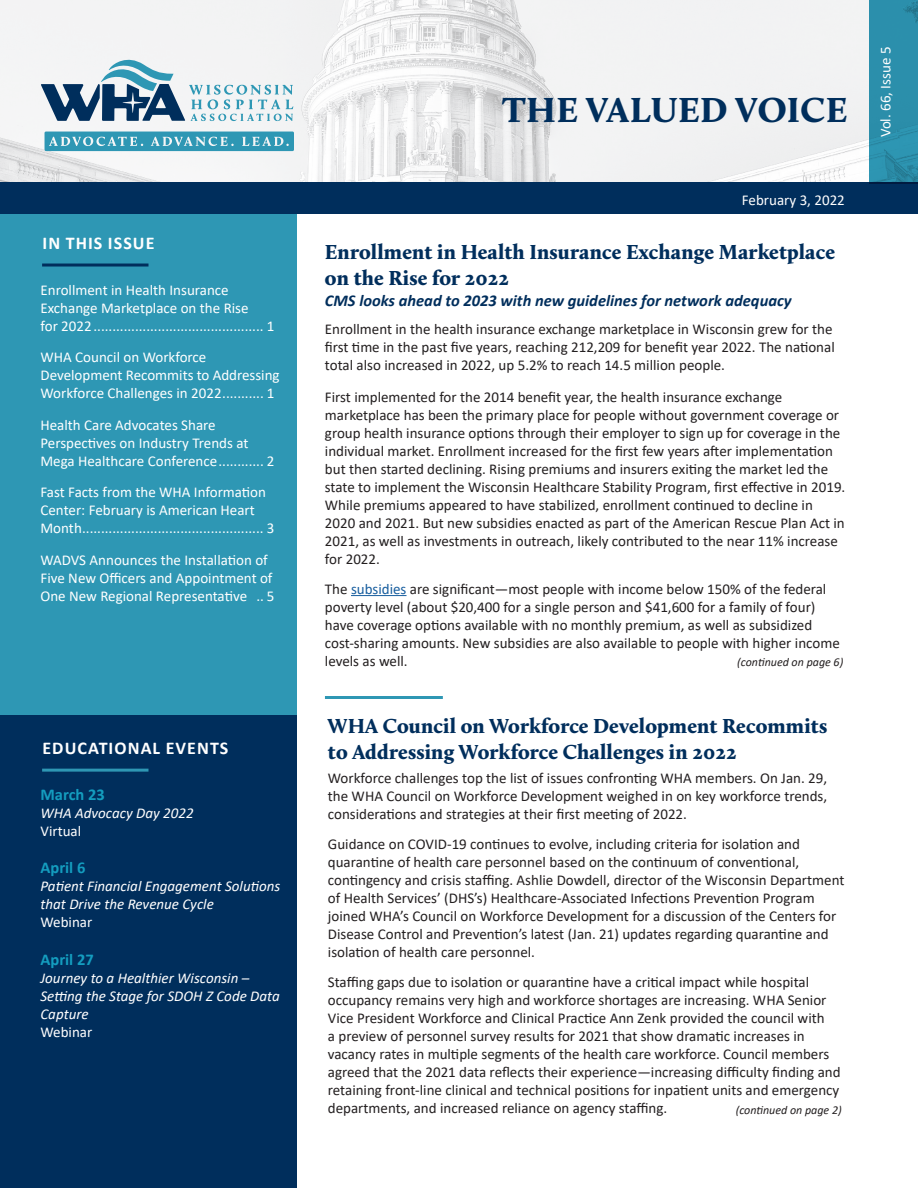
<style>
.page{position:relative;width:918px;height:1188px;background:#fff}
.page>*{position:absolute;margin:0;border:0;box-sizing:border-box;transform-origin:0 0}
.t1{font:900 36px "Calluna";letter-spacing:.015em;color:#002e5c}
.Headline{font:900 21px/25.2px "Calluna";letter-spacing:.005em;color:#002e5c}
.t2{font:700 18px "Calibri";letter-spacing:.06em;color:#fff}
.Subhead{font:italic 700 16.5px "Calibri";color:#002e5c}
.t3{font:700 16.5px "Calibri";color:#149dbf}
.Body_Copy{font:15px/18px "Calibri";color:#231f20}
.Body_Copy-2{font:15px/18px "Calibri";color:#fff}
.t4{font:italic 15px/18px "Calibri";color:#fff}
.Continued_On{font:italic 12px "Calibri";color:#231f20}
.s1{color:#175d9e}
</style>
<div class="page">
<img style="left:0;top:0;width:869px;height:183px">
<div style="left:0;top:183px;width:918px;height:31px;background:#002e5c"></div>
<div style="left:869px;top:0;width:49px;height:184px;background:#2b8fac"></div>
<div style="left:0;top:214px;width:297px;height:502px;background:#2e97b4"></div>
<div style="left:0;top:716px;width:297px;height:472px;background:#002e5c"></div>
<hr style="left:42px;top:264px;width:106px;height:3px;background:#002e5c">
<svg style="left:45px;top:132px;width:249px;height:19px;background:#49a3bc"></svg>
<svg style="left:41px;top:54px;width:252px;height:67px"></svg>
<hr style="left:351px;top:595px;width:56px;height:1px;background:#175d9e">
<hr style="left:325px;top:696px;width:118px;height:3px;background:#2e97b4">
<hr style="left:42px;top:769px;width:106px;height:3px;background:#2e97b4">
<p class="t2" style="left:42px;top:230px;width:114px">IN THIS ISSUE</p>
<p class="Body_Copy-2" style="left:40px;top:280px;width:236px">Enrollment in Health Insurance<br>Exchange Marketplace on the Rise<br>for 2022............................................. 1</p>
<p class="Body_Copy-2" style="left:40px;top:348px;width:241px">WHA Council on Workforce<br>Development Recommits to Addressing<br>Workforce Challenges in 2022........... 1</p>
<p class="Body_Copy-2" style="left:40px;top:415px;width:236px">Health Care Advocates Share<br>Perspectives on Industry Trends at<br>Mega Healthcare Conference............ 2</p>
<p class="Body_Copy-2" style="left:40px;top:483px;width:236px">Fast Facts from the WHA Information<br>Center: February is American Heart<br>Month................................................ 3</p>
<p class="Body_Copy-2" style="left:40px;top:550px;width:236px">WADVS Announces the Installation of<br>Five New Officers and Appointment of<br>One New Regional Representative .. 5</p>
<p class="t2" style="left:42px;top:735px;width:188px">EDUCATIONAL EVENTS</p>
<p class="t3" style="left:40px;top:782px;width:66px">March 23</p>
<p class="t4" style="left:40px;top:803px;width:155px">WHA Advocacy Day 2022</p>
<p class="Body_Copy-2" style="left:40px;top:821px;width:42px">Virtual</p>
<p class="t3" style="left:40px;top:856px;width:46px">April 6</p>
<p class="t4" style="left:40px;top:877px;width:241px">Patient Financial Engagement Solutions that Drive the Revenue Cycle</p>
<p class="Body_Copy-2" style="left:40px;top:913px;width:53px">Webinar</p>
<p class="t3" style="left:40px;top:948px;width:55px">April 27</p>
<p class="t4" style="left:40px;top:969px;width:241px">Journey to a Healthier Wisconsin –<br>Setting the Stage for SDOH Z Code Data<br>Capture</p>
<p class="Body_Copy-2" style="left:40px;top:1023px;width:53px">Webinar</p>
<p class="t1" style="left:502px;top:87px;width:347px">THE VALUED VOICE</p>
<p class="Body_Copy-2" style="left:742px;top:191px;width:104px">February 3, 2022</p>
<p class="Headline" style="left:325px;top:239px;width:512px">Enrollment in Health Insurance Exchange Marketplace on the Rise for 2022</p>
<p class="Subhead" style="left:325px;top:288px;width:468px">CMS looks ahead to 2023 with new guidelines for network adequacy</p>
<p class="Body_Copy" style="left:325px;top:320px;width:511px">Enrollment in the health insurance exchange marketplace in Wisconsin grew for the first time in the past five years, reaching 212,209 for benefit year 2022. The national total also increased in 2022, up 5.2% to reach 14.5 million people.</p>
<p class="Body_Copy" style="left:325px;top:388px;width:522px">First implemented for the 2014 benefit year, the health insurance exchange marketplace has been the primary place for people without government coverage or group health insurance options through their employer to sign up for coverage in the individual market. Enrollment increased for the first few years after implementation but then started declining. Rising premiums and insurers exiting the market led the state to implement the Wisconsin Healthcare Stability Program, first effective in 2019.<br>While premiums appeared to have stabilized, enrollment continued to decline in 2020 and 2021. But new subsidies enacted as part of the American Rescue Plan Act in 2021, as well as investments in outreach, likely contributed to the near 11% increase for 2022.</p>
<p class="Body_Copy" style="left:325px;top:580px;width:516px">The <span class="s1">subsidies</span> are significant—most people with income below 150% of the federal poverty level (about $20,400 for a single person and $41,600 for a family of four) have coverage options available with no monthly premium, as well as subsidized cost-sharing amounts. New subsidies are also available to people with higher income levels as well.</p>
<p class="Continued_On" style="left:737px;top:654px;width:108px">(continued on page 6)</p>
<p class="Headline" style="left:328px;top:713px;width:501px">WHA Council on Workforce Development Recommits to Addressing Workforce Challenges in 2022</p>
<p class="Body_Copy" style="left:328px;top:769px;width:501px;text-align:justify">Workforce challenges top the list of issues confronting WHA members. On Jan. 29, the WHA Council on Workforce Development weighed in on key workforce trends, considerations and strategies at their first meeting of 2022.</p>
<p class="Body_Copy" style="left:328px;top:835px;width:518px">Guidance on COVID-19 continues to evolve, including criteria for isolation and quarantine of health care personnel based on the continuum of conventional, contingency and crisis staffing. Ashlie Dowdell, director of the Wisconsin Department of Health Services’ (DHS’s) Healthcare-Associated Infections Prevention Program joined WHA’s Council on Workforce Development for a discussion of the Centers for Disease Control and Prevention’s latest (Jan. 21) updates regarding quarantine and isolation of health care personnel.</p>
<p class="Body_Copy" style="left:328px;top:973px;width:514px">Staffing gaps due to isolation or quarantine have a critical impact while hospital occupancy remains very high and workforce shortages are increasing. WHA Senior Vice President Workforce and Clinical Practice Ann Zenk provided the council with<br>a preview of personnel survey results for 2021 that show dramatic increases in vacancy rates in multiple segments of the health care workforce. Council members agreed that the 2021 data reflects their experience—increasing difficulty finding and retaining front-line clinical and technical positions for inpatient units and emergency departments, and increased reliance on agency staffing.</p>
<p class="Continued_On" style="left:736px;top:1102px;width:108px">(continued on page 2)</p>
<p class="Body_Copy-2" style="left:876px;top:137px;width:92px;rotate:-90deg">Vol. 66, Issue 5</p>
</div>
